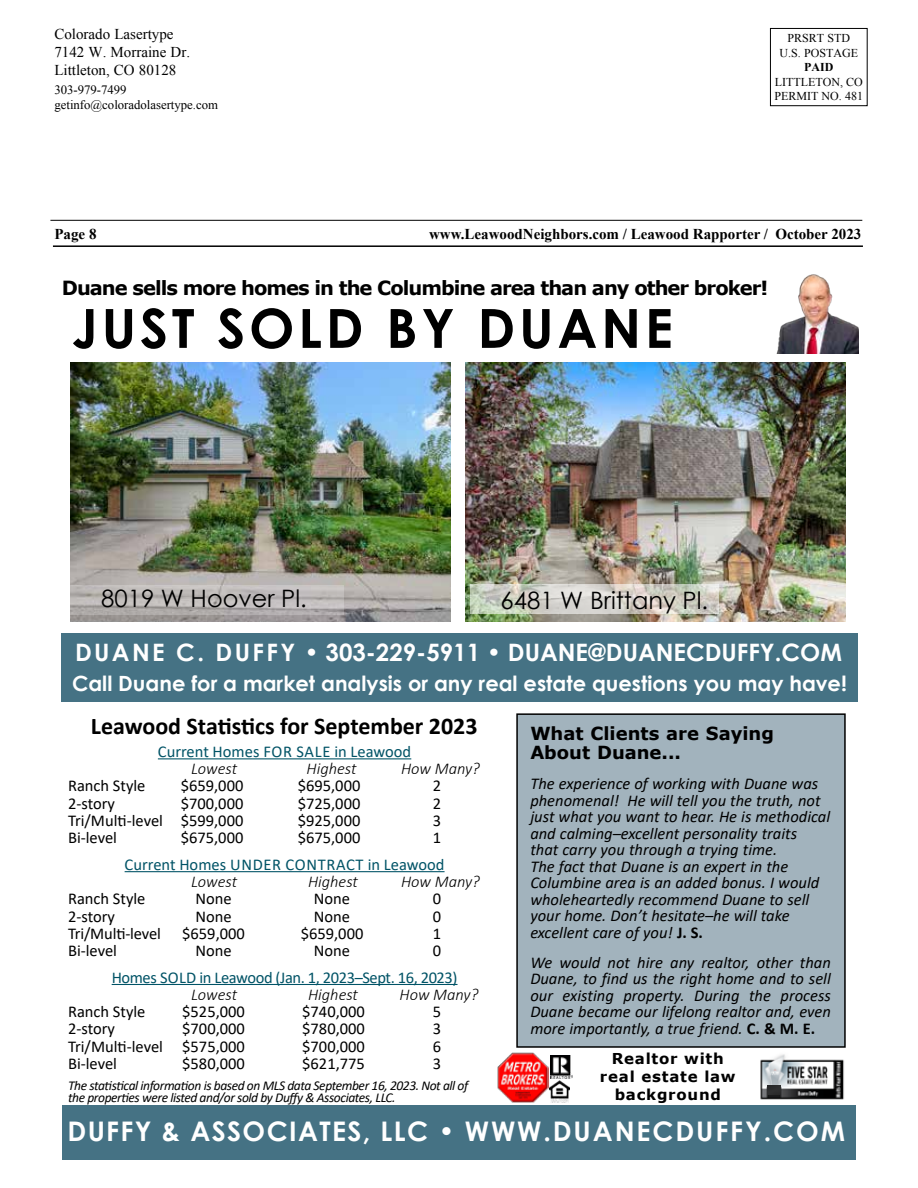
<style>
.page{position:relative;width:918px;height:1188px;background:#fff}
.page>*{position:absolute;margin:0;border:0;box-sizing:border-box;transform-origin:0 0}
.t1{font:700 54px "Century Gothic";letter-spacing:.07em;color:#000}
.t2{font:700 27px "Century Gothic";letter-spacing:.05em;color:#fff}
.t3{font:700 24px "Century Gothic";color:#fff}
.t4{font:700 24px "Calibri";color:#000}
.t5{font:24px "Century Gothic";color:#000}
.t6{font:700 21px "Century Gothic";color:#fff}
.t7{font:700 19.5px "Verdana";letter-spacing:-.05em;color:#000}
.t8{font:700 18px/19.5px "Verdana";color:#000}
.t9{font:italic 16.5px/16.5px "Calibri";color:#000}
.t10{font:16.5px "Calibri";color:#000}
.t11{font:italic 300 16.5px "Calibri";color:#000}
.t12{font:16.5px "Calibri";color:#005366}
.t13{font:16.5px "Calibri";letter-spacing:-.025em;color:#005366}
.t14{font:700 15px "Times New Roman";color:#000}
.t15{font:15px/18px "Times New Roman";color:#000}
.t16{font:700 15px/18px "Verdana";letter-spacing:.05em;color:#000;text-align:center}
.t17{font:italic 13.5px/12px "Calibri";letter-spacing:-.03em;color:#000}
.t18{font:12.75px/15px "Times New Roman";color:#000}
.t19{font:12px/14.4px "Times New Roman";color:#000;text-align:center}
.t20{font:700 12px "Times New Roman";color:#000}
.s1{font-weight:700;font-style:normal}
</style>
<div class="page">
<div style="left:770px;top:28px;width:98px;height:78px;border:1px solid #000"></div>
<hr style="left:50px;top:220px;width:812px;height:1px;background:#000">
<hr style="left:53px;top:245px;width:810px;height:2px;background:#000">
<img style="left:760px;top:1054px;width:84px;height:46px">
<div style="left:766px;top:1084px;width:17px;height:12px;background:#000;opacity:.5"></div>
<hr style="left:158px;top:758px;width:253px;height:1px;background:#005366">
<hr style="left:125px;top:871px;width:320px;height:1px;background:#005366">
<hr style="left:112px;top:984px;width:346px;height:1px;background:#005366">
<img style="left:777px;top:274px;width:81px;height:79px">
<img style="left:70px;top:363px;width:381px;height:259px">
<img style="left:466px;top:363px;width:380px;height:259px">
<svg style="left:70px;top:585px;width:274px;height:29px;background:#bab6b5"></svg>
<svg style="left:470px;top:584px;width:248px;height:30px;background:#d1d0c7"></svg>
<div style="left:62px;top:633px;width:796px;height:69px;background:#457284"></div>
<div style="left:62px;top:1105px;width:794px;height:54px;background:#457284"></div>
<div style="left:517px;top:714px;width:328px;height:333px;background:#a2b3bd"></div>
<div style="left:516px;top:713px;width:330px;height:335px;border:2px solid #000"></div>
<img style="left:497px;top:1052px;width:52px;height:50px">
<img style="left:549px;top:1081px;width:21px;height:22px">
<img style="left:550px;top:1055px;width:22px;height:24px">
<p class="t15" style="left:54px;top:25px;width:137px">Colorado Lasertype<br>7142 W. Morraine Dr.<br>Littleton, CO 80128</p>
<p class="t18" style="left:54px;top:82px;width:165px">303-979-7499 getinfo@coloradolasertype.com</p>
<p class="t19" style="left:779px;top:31px;width:80px">PRSRT STD<br>U.S. POSTAGE</p>
<p class="t20" style="left:804px;top:59px;width:31px">PAID</p>
<p class="t19" style="left:774px;top:74px;width:90px;text-align:left">LITTLETON, CO<br>PERMIT NO. 481</p>
<p class="t14" style="left:54px;top:224px;width:44px">Page 8</p>
<p class="t14" style="left:429px;top:224px;width:434px">www.LeawoodNeighbors.com / Leawood Rapporter / October 2023</p>
<p class="t7" style="left:62px;top:274px;width:708px">Duane sells more homes in the Columbine area than any other broker!</p>
<h1 class="t1" style="left:72px;top:287px;width:603px">JUST SOLD BY DUANE</h1>
<h3 class="t5" style="left:101px;top:582px;width:207px">8019 W Hoover Pl.</h3>
<h3 class="t5" style="left:500px;top:583px;width:209px">6481 W Brittany Pl.</h3>
<h3 class="t3" style="left:75px;top:634px;width:769px">DUANE C. DUFFY • 303-229-5911 • DUANE@DUANECDUFFY.COM</h3>
<p class="t6" style="left:72px;top:668px;width:776px">Call Duane for a market analysis or any real estate questions you may have!</p>
<h3 class="t4" style="left:91px;top:709px;width:388px">Leawood Statistics for September 2023</h3>
<p class="t12" style="left:158px;top:740px;width:255px">Current Homes FOR SALE in Leawood</p>
<p class="t11" style="left:191px;top:759px;width:48px">Lowest</p>
<p class="t11" style="left:307px;top:759px;width:51px">Highest</p>
<p class="t11" style="left:401px;top:759px;width:80px">How Many?</p>
<p class="t10" style="left:68px;top:775px;width:79px">Ranch Style</p>
<p class="t10" style="left:181px;top:775px;width:64px">$659,000</p>
<p class="t10" style="left:298px;top:775px;width:64px">$695,000</p>
<p class="t10" style="left:433px;top:775px;width:10px">2</p>
<p class="t10" style="left:68px;top:792px;width:49px">2-story</p>
<p class="t10" style="left:181px;top:792px;width:64px">$700,000</p>
<p class="t10" style="left:298px;top:792px;width:64px">$725,000</p>
<p class="t10" style="left:433px;top:792px;width:10px">2</p>
<p class="t10" style="left:68px;top:809px;width:177px">Tri/Multi-level $599,000</p>
<p class="t10" style="left:298px;top:809px;width:64px">$925,000</p>
<p class="t10" style="left:433px;top:809px;width:10px">3</p>
<p class="t10" style="left:68px;top:826px;width:51px">Bi-level</p>
<p class="t10" style="left:181px;top:826px;width:64px">$675,000</p>
<p class="t10" style="left:298px;top:826px;width:64px">$675,000</p>
<p class="t10" style="left:433px;top:826px;width:10px">1</p>
<p class="t12" style="left:125px;top:853px;width:321px">Current Homes UNDER CONTRACT in Leawood</p>
<p class="t11" style="left:191px;top:871px;width:48px">Lowest</p>
<p class="t11" style="left:308px;top:871px;width:51px">Highest</p>
<p class="t11" style="left:401px;top:871px;width:80px">How Many?</p>
<p class="t10" style="left:68px;top:887px;width:79px">Ranch Style</p>
<p class="t10" style="left:195px;top:887px;width:38px">None</p>
<p class="t10" style="left:314px;top:887px;width:38px">None</p>
<p class="t10" style="left:433px;top:887px;width:10px">0</p>
<p class="t10" style="left:68px;top:905px;width:49px">2-story</p>
<p class="t10" style="left:195px;top:905px;width:38px">None</p>
<p class="t10" style="left:314px;top:905px;width:38px">None</p>
<p class="t10" style="left:433px;top:905px;width:10px">0</p>
<p class="t10" style="left:68px;top:922px;width:94px">Tri/Multi-level</p>
<p class="t10" style="left:182px;top:922px;width:64px">$659,000</p>
<p class="t10" style="left:301px;top:922px;width:64px">$659,000</p>
<p class="t10" style="left:433px;top:922px;width:10px">1</p>
<p class="t10" style="left:68px;top:939px;width:51px">Bi-level</p>
<p class="t10" style="left:195px;top:939px;width:38px">None</p>
<p class="t10" style="left:314px;top:939px;width:38px">None</p>
<p class="t10" style="left:433px;top:939px;width:10px">0</p>
<p class="t13" style="left:112px;top:966px;width:347px">Homes SOLD in Leawood (Jan. 1, 2023–Sept. 16, 2023)</p>
<p class="t11" style="left:191px;top:984px;width:48px">Lowest</p>
<p class="t11" style="left:308px;top:984px;width:51px">Highest</p>
<p class="t11" style="left:400px;top:984px;width:80px">How Many?</p>
<p class="t10" style="left:68px;top:1000px;width:79px">Ranch Style</p>
<p class="t10" style="left:182px;top:1000px;width:64px">$525,000</p>
<p class="t10" style="left:302px;top:1000px;width:64px">$740,000</p>
<p class="t10" style="left:433px;top:1000px;width:10px">5</p>
<p class="t10" style="left:68px;top:1017px;width:49px">2-story</p>
<p class="t10" style="left:182px;top:1017px;width:64px">$700,000</p>
<p class="t10" style="left:302px;top:1017px;width:64px">$780,000</p>
<p class="t10" style="left:433px;top:1017px;width:10px">3</p>
<p class="t10" style="left:68px;top:1035px;width:178px">Tri/Multi-level $575,000</p>
<p class="t10" style="left:302px;top:1035px;width:64px">$700,000</p>
<p class="t10" style="left:433px;top:1035px;width:10px">6</p>
<p class="t10" style="left:68px;top:1052px;width:51px">Bi-level</p>
<p class="t10" style="left:182px;top:1052px;width:64px">$580,000</p>
<p class="t10" style="left:302px;top:1052px;width:64px">$621,775</p>
<p class="t10" style="left:433px;top:1052px;width:10px">3</p>
<p class="t17" style="left:68px;top:1079px;width:402px">The statistical information is based on MLS data September 16, 2023. Not all of the properties were listed and/or sold by Duffy &amp; Associates, LLC.</p>
<p class="t8" style="left:530px;top:723px;width:245px">What Clients are Saying<br>About Duane...</p>
<p class="t9" style="left:530px;top:775px;width:301px">The experience of working with Duane was phenomenal! He will tell you the truth, not just what you want to hear. He is methodical and calming–excellent personality traits<br>that carry you through a trying time.<br>The fact that Duane is an expert in the Columbine area is an added bonus. I would wholeheartedly recommend Duane to sell your home. Don’t hesitate–he will take excellent care of you! <span class="s1">J. S.</span></p>
<p class="t9" style="left:530px;top:953px;width:302px;text-align:justify">We would not hire any realtor, other than Duane, to find us the right home and to sell our existing property. During the process Duane became our lifelong realtor and, even more importantly, a true friend. <span class="s1">C. &amp; M. E.</span></p>
<p class="t16" style="left:600px;top:1050px;width:137px">Realtor with real estate law background</p>
<h2 class="t2" style="left:67px;top:1110px;width:779px">DUFFY &amp; ASSOCIATES, LLC • WWW.DUANECDUFFY.COM</h2>
</div>
